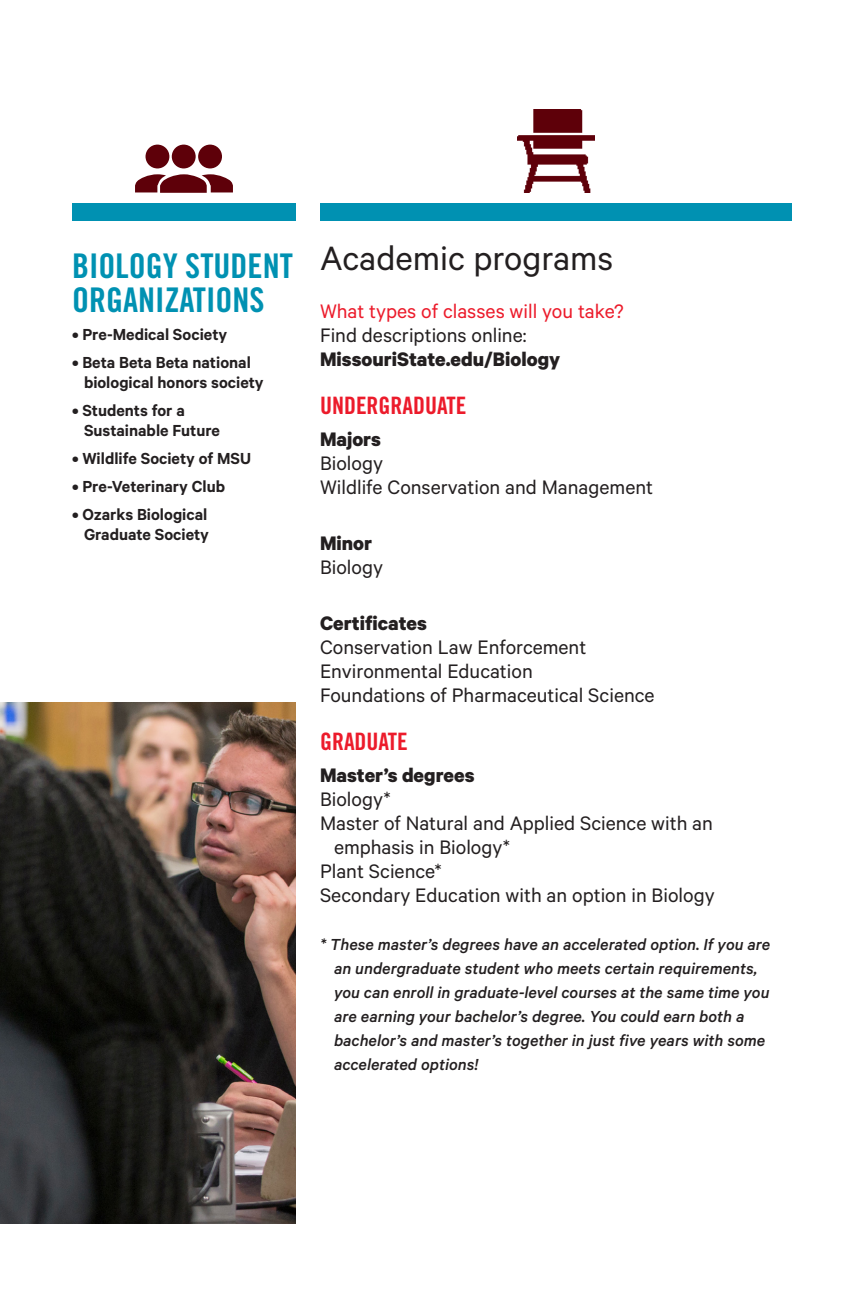
<style>
.page{position:relative;width:864px;height:1296px;background:#fff}
.page>*{position:absolute;margin:0;border:0;box-sizing:border-box;transform-origin:0 0}
.t1{font:38px "Calibre";color:#231f20}
.t2{font:34px/34px "Trade Gothic LT Pro Bd Cn 20";color:#0091b2}
.t3{font:24px "Trade Gothic LT Pro Bd Cn 20";color:#ec1b2b}
.t4{font:22px/24px "Calibre";color:#231f20}
.t5{font:700 22px "Calibre";color:#231f20}
.t6{font:22px "Calibre";color:#ec1b2b}
.t7{font:italic 500 18px/24px "Calibre";color:#231f20}
.t8{font:600 18px/20px "Calibre";color:#231f20}
</style>
<div class="page">
<img style="left:0;top:703px;width:296px;height:521px">
<div style="left:320px;top:204px;width:472px;height:17px;background:#0091b2"></div>
<div style="left:172px;top:145px;width:24px;height:23px;background:#5e0009;border-radius:50%"></div>
<svg style="left:135px;top:174px;width:98px;height:19px;background:#7e333a"></svg>
<div style="left:198px;top:145px;width:24px;height:23px;background:#5e0009;border-radius:50%"></div>
<div style="left:146px;top:145px;width:23px;height:23px;background:#5e0009;border-radius:50%"></div>
<div style="left:72px;top:203px;width:224px;height:18px;background:#0091b2"></div>
<img style="left:518px;top:110px;width:76px;height:83px">
<p class="t2" style="left:72px;top:248px;width:222px">BIOLOGY STUDENT<br>ORGANIZATIONS</p>
<p class="t8" style="left:72px;top:323px;width:157px">• Pre-Medical Society</p>
<p class="t8" style="left:84px;top:351px;width:181px;text-indent:-12px">• Beta Beta Beta national biological honors society</p>
<p class="t8" style="left:84px;top:399px;width:138px;text-indent:-12px">• Students for a<br>Sustainable Future</p>
<p class="t8" style="left:72px;top:447px;width:181px">• Wildlife Society of MSU</p>
<p class="t8" style="left:72px;top:475px;width:155px">• Pre-Veterinary Club</p>
<p class="t8" style="left:72px;top:503px;width:138px;text-align:right">• Ozarks Biological<br>Graduate Society</p>
<p class="t1" style="left:320px;top:236px;width:295px">Academic programs</p>
<p class="t6" style="left:320px;top:298px;width:305px">What types of classes will you take?</p>
<p class="t4" style="left:320px;top:322px;width:208px">Find descriptions online:</p>
<p class="t5" style="left:320px;top:345px;width:242px">MissouriState.edu/Biology</p>
<p class="t3" style="left:320px;top:390px;width:148px">UNDERGRADUATE</p>
<p class="t5" style="left:320px;top:425px;width:63px">Majors</p>
<p class="t4" style="left:320px;top:450px;width:65px">Biology</p>
<p class="t4" style="left:320px;top:474px;width:335px">Wildlife Conservation and Management</p>
<p class="t5" style="left:320px;top:529px;width:54px">Minor</p>
<p class="t4" style="left:320px;top:554px;width:65px">Biology</p>
<p class="t5" style="left:320px;top:609px;width:108px">Certificates</p>
<p class="t4" style="left:320px;top:634px;width:268px">Conservation Law Enforcement</p>
<p class="t4" style="left:320px;top:658px;width:214px">Environmental Education</p>
<p class="t4" style="left:320px;top:682px;width:336px">Foundations of Pharmaceutical Science</p>
<p class="t3" style="left:320px;top:726px;width:89px">GRADUATE</p>
<p class="t5" style="left:320px;top:761px;width:156px">Master’s degrees</p>
<p class="t4" style="left:320px;top:786px;width:72px">Biology*</p>
<p class="t4" style="left:334px;top:810px;width:380px;text-indent:-14px">Master of Natural and Applied Science with an emphasis in Biology*</p>
<p class="t4" style="left:320px;top:858px;width:123px">Plant Science*</p>
<p class="t4" style="left:320px;top:882px;width:396px">Secondary Education with an option in Biology</p>
<p class="t7" style="left:334px;top:932px;width:438px;text-indent:-14px">* These master’s degrees have an accelerated option. If you are an undergraduate student who meets certain requirements, you can enroll in graduate-level courses at the same time you are earning your bachelor’s degree. You could earn both a bachelor’s and master’s together in just five years with some accelerated options!</p>
</div>
